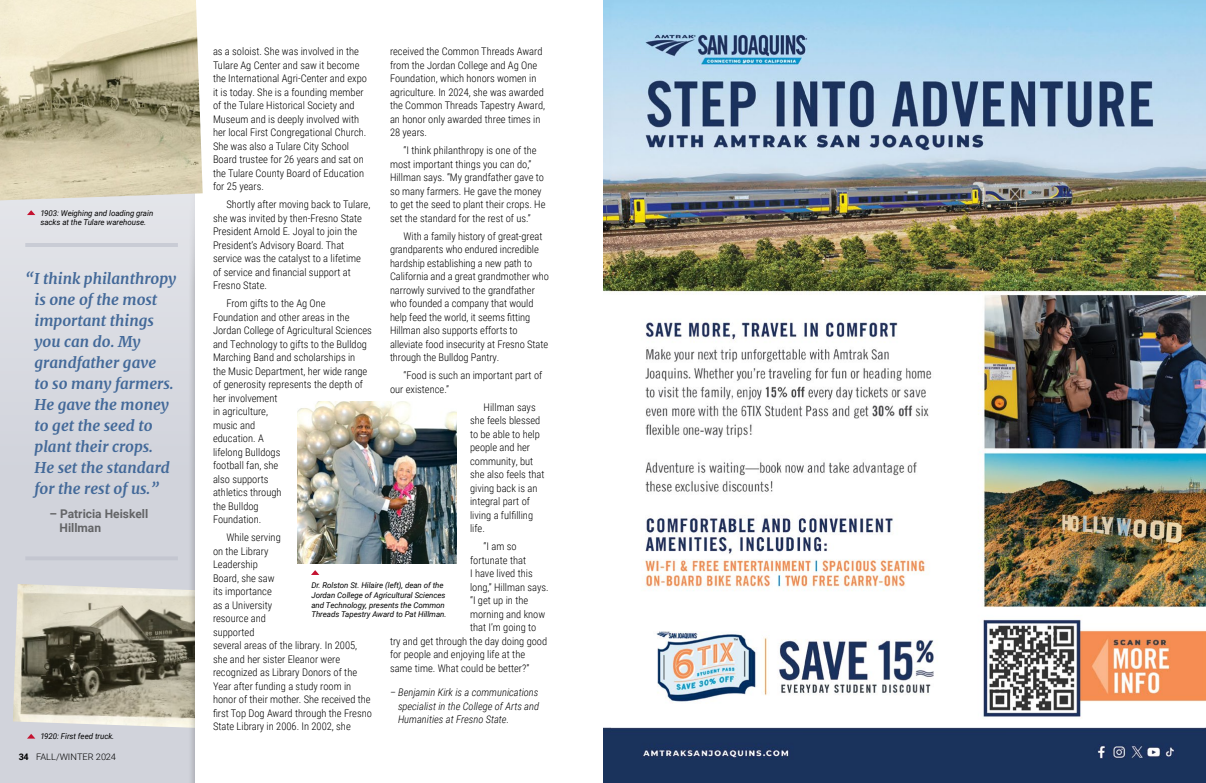
<style>
.page{position:relative;width:1206px;height:783px;background:#fff}
.page>*{position:absolute;margin:0;border:0;box-sizing:border-box;transform-origin:0 0}
.Pull-Quote{font:italic 700 15px/21px "Merriweather";color:#436999}
.Pull-Quote___Name{font:700 12px/14px "Roboto";color:#636466}
.Body{font:300 10.5px/13.5px "Roboto Condensed";color:#000}
.Body-2{font:italic 300 10.5px/13.5px "Roboto Condensed";color:#000;text-align:justify}
.t1{font:300 9px "Roboto";color:#000;scale:1.04 1}
.t2{font:700 9px "Roboto";color:#000}
.t3{font:italic 8px/9.6px "Roboto";letter-spacing:-.005em;color:#000}
</style>
<div class="page">
<div style="left:0;top:0;width:195px;height:783px;background:linear-gradient(to right,#d6d8df,#d7d9e0)"></div>
<img style="left:13px;top:584px;width:170px;height:144px">
<svg style="left:183px;top:200px;width:12px;height:583px;background:#c4c5c6"></svg>
<img style="left:298px;top:402px;width:159px;height:162px">
<svg style="left:311px;top:570px;width:8px;height:5px"></svg>
<svg style="left:27px;top:210px;width:8px;height:5px"></svg>
<img style="left:0;top:0;width:203px;height:200px">
<svg style="left:27px;top:734px;width:8px;height:5px"></svg>
<hr style="left:25px;top:243px;width:153px;height:4px;background:#c9ccd5">
<hr style="left:25px;top:556px;width:153px;height:4px;background:#c2c5d0">
<img style="left:603px;top:0;width:603px;height:783px">
<p class="t3" style="left:40px;top:208px;width:114px">1903: Weighing and loading grain sacks at the Tulare warehouse.</p>
<p class="Pull-Quote" style="left:35px;top:268px;width:143px;text-indent:-9px">“I think philanthropy is one of the most important things you can do. My grandfather gave<br>to so many farmers.<br>He gave the money to get the seed to plant their crops.<br>He set the standard for the rest of us.”</p>
<p class="Pull-Quote___Name" style="left:60px;top:507px;width:90px;text-indent:-10px">– Patricia Heiskell<br>Hillman</p>
<p class="t3" style="left:40px;top:731px;width:75px">1920: First feed truck.</p>
<p class="t2" style="left:19px;top:750px;width:12px">34</p>
<p class="t1" style="left:36px;top:750px;width:78px">FALL/WINTER 2024</p>
<p class="Body" style="left:213px;top:44px;width:156px">as a soloist. She was involved in the Tulare Ag Center and saw it become the International Agri-Center and expo it is today. She is a founding member of the Tulare Historical Society and Museum and is deeply involved with her local First Congregational Church.<br>She was also a Tulare City School Board trustee for 26 years and sat on the Tulare County Board of Education for 25 years.</p>
<p class="Body" style="left:213px;top:197px;width:159px;text-indent:14px">Shortly after moving back to Tulare, she was invited by then-Fresno State President Arnold E. Joyal to join the President’s Advisory Board. That service was the catalyst to a lifetime of service and financial support at Fresno State.</p>
<p class="Body" style="left:213px;top:296px;width:161px;text-indent:14px">From gifts to the Ag One<br>Foundation and other areas in the<br>Jordan College of Agricultural Sciences and Technology to gifts to the Bulldog<br>Marching Band and scholarships in<br>the Music Department, her wide range of generosity represents the depth of her involvement<br>in agriculture,<br>music and<br>education. A<br>lifelong Bulldogs<br>football fan, she<br>also supports<br>athletics through<br>the Bulldog<br>Foundation.</p>
<p class="Body" style="left:213px;top:530px;width:160px;text-indent:14px">While serving<br>on the Library<br>Leadership<br>Board, she saw<br>its importance<br>as a University<br>resource and<br>supported<br>several areas of the library. In 2005, she and her sister Eleanor were recognized as Library Donors of the<br>Year after funding a study room in honor of their mother. She received the first Top Dog Award through the Fresno<br>State Library in 2006. In 2002, she</p>
<p class="Body" style="left:390px;top:44px;width:157px">received the Common Threads Award from the Jordan College and Ag One<br>Foundation, which honors women in agriculture. In 2024, she was awarded the Common Threads Tapestry Award, an honor only awarded three times in<br>28 years.</p>
<p class="Body" style="left:390px;top:143px;width:157px;text-indent:14px">“I think philanthropy is one of the most important things you can do,” Hillman says. “My grandfather gave to so many farmers. He gave the money to get the seed to plant their crops. He set the standard for the rest of us.”</p>
<p class="Body" style="left:390px;top:229px;width:160px;text-indent:14px">With a family history of great-great grandparents who endured incredible hardship establishing a new path to California and a great grandmother who narrowly survived to the grandfather who founded a company that would help feed the world, it seems fitting Hillman also supports efforts to alleviate food insecurity at Fresno State through the Bulldog Pantry.</p>
<p class="Body" style="left:390px;top:368px;width:154px;text-indent:14px">“Food is such an important part of our existence.”</p>
<p class="Body" style="left:470px;top:400px;width:76px;text-indent:14px">Hillman says she feels blessed to be able to help people and her community, but she also feels that giving back is an integral part of living a fulfilling life.</p>
<p class="Body" style="left:484px;top:539px;width:35px">“I am so</p>
<p class="Body" style="left:470px;top:553px;width:58px">fortunate that</p>
<p class="Body" style="left:470px;top:566px;width:64px">I have lived this</p>
<p class="Body" style="left:470px;top:580px;width:80px">long,” Hillman says.</p>
<p class="Body" style="left:470px;top:593px;width:60px">“I get up in the</p>
<p class="Body" style="left:470px;top:607px;width:77px">morning and know</p>
<p class="Body" style="left:470px;top:620px;width:68px">that I’m going to</p>
<p class="Body" style="left:390px;top:634px;width:159px">try and get through the day doing good</p>
<p class="Body" style="left:390px;top:647px;width:137px">for people and enjoying life at the</p>
<p class="Body" style="left:390px;top:661px;width:141px">same time. What could be better?”</p>
<p class="Body-2" style="left:398px;top:685px;width:143px;text-indent:-8px">– Benjamin Kirk is a communications specialist in the College of Arts and Humanities at Fresno State.</p>
<p class="t3" style="left:311px;top:580px;width:137px">Dr. Rolston St. Hilaire (left), dean of the Jordan College of Agricultural Sciences and Technology, presents the Common Threads Tapestry Award to Pat Hillman.</p>
</div>
